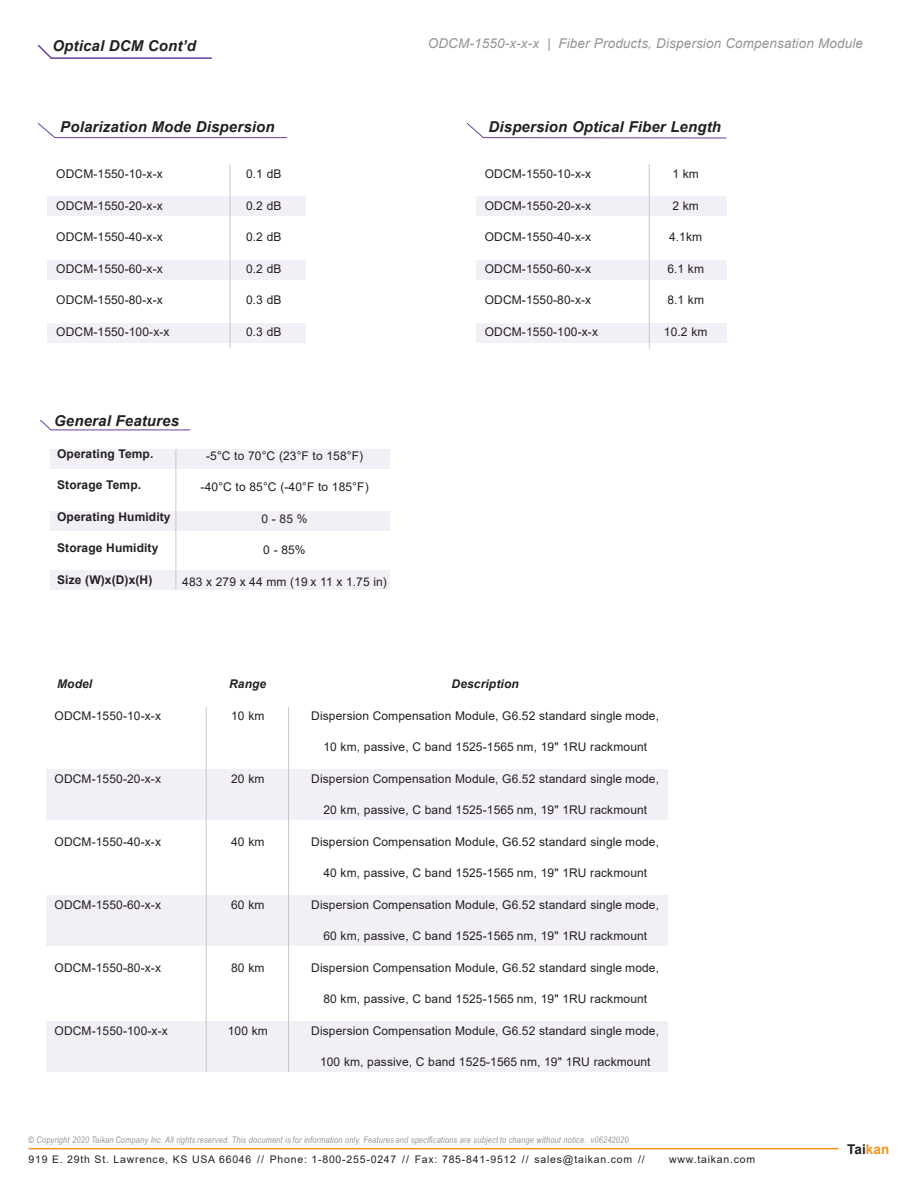
<style>
.page{position:relative;width:918px;height:1188px;background:#fff}
.page>*{position:absolute;margin:0;border:0;box-sizing:border-box;transform-origin:0 0}
.t1{font:italic 700 15px "Arial";letter-spacing:.01em;color:#231f20}
.t2{font:italic 13.5px "Arial";letter-spacing:.01em;color:#939598}
.t3{font:700 13.5px "Arial";letter-spacing:.01em;color:#231f20}
.t4{font:12px "Arial";letter-spacing:.01em;color:#231f20}
.t5{font:700 12px "Arial";letter-spacing:.01em;color:#231f20}
.t6{font:italic 700 12px "Arial";letter-spacing:.01em;color:#231f20}
.t7{font:10.5px "Arial";letter-spacing:.075em;color:#231f20}
.t8{font:italic 9px "Arial Narrow";letter-spacing:.02em;color:#939598}
.s1{color:#f7921e}
</style>
<div class="page">
<div style="left:46px;top:1021px;width:621px;height:51px;background:#f2eff7"></div>
<div style="left:46px;top:769px;width:621px;height:51px;background:#f2eff7"></div>
<div style="left:46px;top:895px;width:621px;height:51px;background:#f2eff7"></div>
<svg style="left:37px;top:44px;width:175px;height:15px"></svg>
<hr style="left:288px;top:707px;width:1px;height:365px;background:#c6c8ca">
<hr style="left:206px;top:707px;width:1px;height:365px;background:#c6c8ca">
<hr style="left:28px;top:1148px;width:810px;height:1px;background:#f7921e">
<div style="left:51px;top:571px;width:339px;height:19px;background:#f2eff7"></div>
<svg style="left:40px;top:420px;width:151px;height:11px"></svg>
<div style="left:51px;top:449px;width:339px;height:20px;background:#f2eff7"></div>
<div style="left:51px;top:511px;width:339px;height:19px;background:#f2eff7"></div>
<hr style="left:176px;top:449px;width:1px;height:141px;background:#c6c8ca">
<div style="left:48px;top:197px;width:258px;height:19px;background:#f2eff7"></div>
<div style="left:48px;top:260px;width:258px;height:20px;background:#f2eff7"></div>
<div style="left:48px;top:323px;width:258px;height:20px;background:#f2eff7"></div>
<hr style="left:230px;top:164px;width:1px;height:185px;background:#c6c8ca">
<svg style="left:37px;top:123px;width:250px;height:15px"></svg>
<div style="left:477px;top:197px;width:250px;height:19px;background:#f2eff7"></div>
<div style="left:477px;top:260px;width:250px;height:20px;background:#f2eff7"></div>
<div style="left:477px;top:323px;width:250px;height:20px;background:#f2eff7"></div>
<hr style="left:649px;top:164px;width:1px;height:185px;background:#c6c8ca">
<svg style="left:466px;top:123px;width:261px;height:16px"></svg>
<p class="t1" style="left:52px;top:40px;width:145px">Optical DCM Cont’d</p>
<p class="t2" style="left:428px;top:39px;width:437px">ODCM-1550-x-x-x | Fiber Products, Dispersion Compensation Module</p>
<p class="t1" style="left:60px;top:121px;width:216px">Polarization Mode Dispersion</p>
<p class="t4" style="left:56px;top:170px;width:108px">ODCM-1550-10-x-x</p>
<p class="t4" style="left:56px;top:201px;width:108px">ODCM-1550-20-x-x</p>
<p class="t4" style="left:56px;top:233px;width:108px">ODCM-1550-40-x-x</p>
<p class="t4" style="left:56px;top:264px;width:108px">ODCM-1550-60-x-x</p>
<p class="t4" style="left:56px;top:296px;width:108px">ODCM-1550-80-x-x</p>
<p class="t4" style="left:56px;top:327px;width:115px">ODCM-1550-100-x-x</p>
<p class="t1" style="left:54px;top:415px;width:126px">General Features</p>
<p class="t4" style="left:246px;top:170px;width:37px">0.1 dB</p>
<p class="t4" style="left:246px;top:201px;width:37px">0.2 dB</p>
<p class="t4" style="left:246px;top:233px;width:37px">0.2 dB</p>
<p class="t4" style="left:246px;top:264px;width:37px">0.2 dB</p>
<p class="t4" style="left:246px;top:296px;width:37px">0.3 dB</p>
<p class="t4" style="left:246px;top:327px;width:37px">0.3 dB</p>
<p class="t5" style="left:57px;top:449px;width:98px">Operating Temp.</p>
<p class="t5" style="left:57px;top:481px;width:86px">Storage Temp.</p>
<p class="t5" style="left:57px;top:512px;width:115px">Operating Humidity</p>
<p class="t5" style="left:57px;top:544px;width:103px">Storage Humidity</p>
<p class="t5" style="left:57px;top:575px;width:97px">Size (W)x(D)x(H)</p>
<p class="t4" style="left:206px;top:451px;width:159px">-5°C to 70°C (23°F to 158°F)</p>
<p class="t4" style="left:201px;top:483px;width:170px">-40°C to 85°C (-40°F to 185°F)</p>
<p class="t4" style="left:262px;top:514px;width:47px">0-85%</p>
<p class="t4" style="left:263px;top:546px;width:44px">0 - 85%</p>
<p class="t4" style="left:182px;top:577px;width:206px">483 x 279 x 44 mm (19 x 11 x 1.75 in)</p>
<p class="t1" style="left:489px;top:121px;width:234px">Dispersion Optical Fiber Length</p>
<p class="t4" style="left:485px;top:170px;width:108px">ODCM-1550-10-x-x</p>
<p class="t4" style="left:485px;top:201px;width:108px">ODCM-1550-20-x-x</p>
<p class="t4" style="left:485px;top:233px;width:108px">ODCM-1550-40-x-x</p>
<p class="t4" style="left:485px;top:264px;width:108px">ODCM-1550-60-x-x</p>
<p class="t4" style="left:485px;top:296px;width:108px">ODCM-1550-80-x-x</p>
<p class="t4" style="left:485px;top:327px;width:115px">ODCM-1550-100-x-x</p>
<p class="t4" style="left:672px;top:170px;width:28px">1 km</p>
<p class="t4" style="left:672px;top:201px;width:28px">2 km</p>
<p class="t4" style="left:669px;top:233px;width:35px">4.1km</p>
<p class="t4" style="left:667px;top:264px;width:38px">6.1 km</p>
<p class="t4" style="left:667px;top:296px;width:38px">8.1 km</p>
<p class="t4" style="left:664px;top:327px;width:45px">10.2 km</p>
<p class="t6" style="left:57px;top:679px;width:37px">Model</p>
<p class="t4" style="left:55px;top:711px;width:108px">ODCM-1550-10-x-x</p>
<p class="t4" style="left:55px;top:774px;width:108px">ODCM-1550-20-x-x</p>
<p class="t4" style="left:55px;top:837px;width:108px">ODCM-1550-40-x-x</p>
<p class="t4" style="left:55px;top:900px;width:108px">ODCM-1550-60-x-x</p>
<p class="t4" style="left:55px;top:963px;width:108px">ODCM-1550-80-x-x</p>
<p class="t4" style="left:55px;top:1026px;width:115px">ODCM-1550-100-x-x</p>
<p class="t6" style="left:229px;top:679px;width:39px">Range</p>
<p class="t4" style="left:231px;top:711px;width:35px">10 km</p>
<p class="t4" style="left:231px;top:774px;width:35px">20 km</p>
<p class="t4" style="left:231px;top:837px;width:35px">40 km</p>
<p class="t4" style="left:231px;top:900px;width:35px">60 km</p>
<p class="t4" style="left:231px;top:963px;width:35px">80 km</p>
<p class="t4" style="left:228px;top:1026px;width:42px">100 km</p>
<p class="t6" style="left:452px;top:679px;width:69px">Description</p>
<p class="t4" style="left:311px;top:711px;width:349px">Dispersion Compensation Module, G6.52 standard single mode,</p>
<p class="t4" style="left:323px;top:742px;width:325px">10 km, passive, C band 1525-1565 nm, 19" 1RU rackmount</p>
<p class="t4" style="left:311px;top:774px;width:349px">Dispersion Compensation Module, G6.52 standard single mode,</p>
<p class="t4" style="left:323px;top:805px;width:325px">20 km, passive, C band 1525-1565 nm, 19" 1RU rackmount</p>
<p class="t4" style="left:311px;top:837px;width:349px">Dispersion Compensation Module, G6.52 standard single mode,</p>
<p class="t4" style="left:323px;top:868px;width:325px">40 km, passive, C band 1525-1565 nm, 19" 1RU rackmount</p>
<p class="t4" style="left:311px;top:900px;width:349px">Dispersion Compensation Module, G6.52 standard single mode,</p>
<p class="t4" style="left:323px;top:931px;width:325px">60 km, passive, C band 1525-1565 nm, 19" 1RU rackmount</p>
<p class="t4" style="left:311px;top:963px;width:349px">Dispersion Compensation Module, G6.52 standard single mode,</p>
<p class="t4" style="left:323px;top:994px;width:325px">80 km, passive, C band 1525-1565 nm, 19" 1RU rackmount</p>
<p class="t4" style="left:311px;top:1026px;width:349px">Dispersion Compensation Module, G6.52 standard single mode,</p>
<p class="t4" style="left:320px;top:1057px;width:332px">100 km, passive, C band 1525-1565 nm, 19" 1RU rackmount</p>
<p class="t8" style="left:28px;top:1137px;width:602px">© Copyright 2020 Taikan Company Inc. All rights reserved. This document is for information only. Features and specifications are subject to change without notice. v06242020</p>
<p class="t7" style="left:28px;top:1155px;width:618px">919 E. 29th St. Lawrence, KS USA 66046 // Phone: 1-800-255-0247 // Fax: 785-841-9512 // sales@taikan.com //</p>
<p class="t7" style="left:669px;top:1155px;width:88px">www.taikan.com</p>
<p class="t3" style="left:847px;top:1145px;width:44px">Tai<span class="s1">kan</span></p>
</div>
